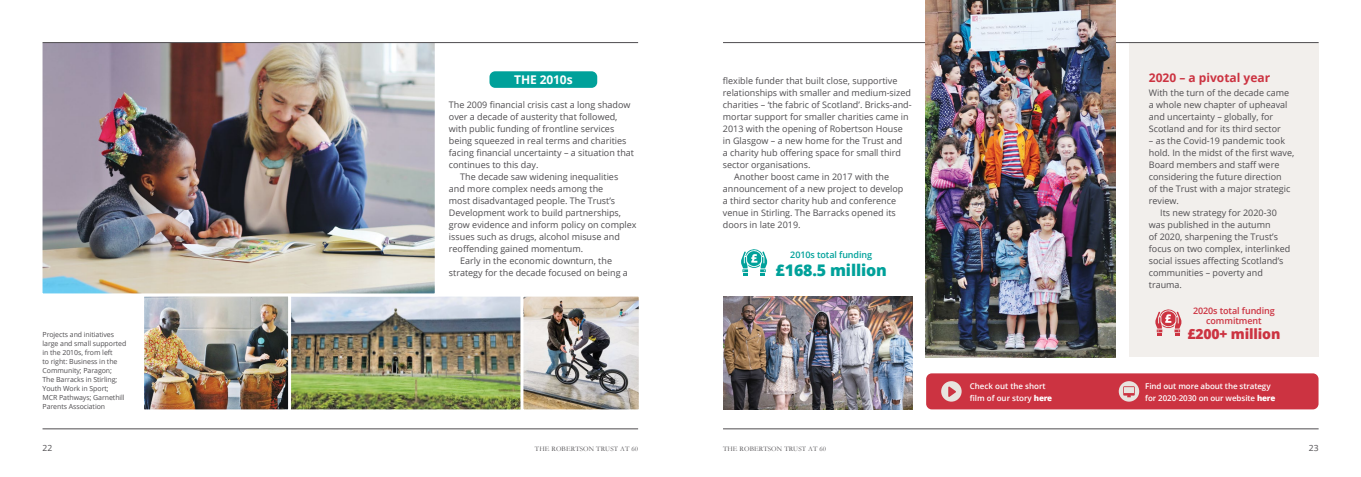
<style>
.page{position:relative;width:1361px;height:477px;background:#fff}
.page>*{position:absolute;margin:0;border:0;box-sizing:border-box;transform-origin:0 0}
.t1{font:800 16px "Open Sans";letter-spacing:-.01em;color:#00a19a}
.t2{font:800 14px "Open Sans";letter-spacing:-.01em;color:#cc3341}
.t3{font:700 12px "Open Sans";color:#cc3341}
.t4{font:700 12px "Open Sans";letter-spacing:-.01em;color:#fff}
.t5{font:9px/12px "Open Sans";color:#4f4d50}
.t6{font:600 9px/10px "Open Sans";letter-spacing:-.01em;color:#cc3341;text-align:center}
.t7{font:600 9px "Open Sans";letter-spacing:-.01em;color:#00a19a}
.t8{font:8.5px "Open Sans";color:#4f4d50}
.t9{font:600 8px/12px "Open Sans";letter-spacing:-.01em;color:#fff}
.t10{font:7px/9px "Open Sans";letter-spacing:-.01em;color:#4f4d50}
.t11{font:7px "Garamond";letter-spacing:.02em;color:#4f4d50}
.s1{font-weight:800}
</style>
<div class="page">
<img style="left:293px;top:296px;width:226px;height:114px">
<img style="left:144px;top:297px;width:149px;height:113px">
<img style="left:519px;top:296px;width:120px;height:114px">
<img style="left:42px;top:42px;width:397px;height:255px">
<div style="left:926px;top:373px;width:392px;height:36px;background:#cc3341;border-radius:6px"></div>
<div style="left:489px;top:71px;width:108px;height:17px;background:#00a19a;border-radius:6px"></div>
<div style="left:1129px;top:43px;width:189px;height:314px;background:#f2efec"></div>
<hr style="left:723px;top:42px;width:595px;height:1px;background:#4f4d50">
<hr style="left:723px;top:428px;width:595px;height:1px;background:#4f4d50">
<img style="left:925px;top:0;width:190px;height:357px">
<hr style="left:43px;top:42px;width:595px;height:1px;background:#4f4d50">
<hr style="left:43px;top:428px;width:595px;height:1px;background:#4f4d50">
<svg style="left:741px;top:249px;width:26px;height:26px"></svg>
<img style="left:723px;top:296px;width:189px;height:113px">
<div style="left:941px;top:381px;width:20px;height:20px;background:#e8e4df;border-radius:50%"></div>
<svg style="left:948px;top:386px;width:8px;height:10px"></svg>
<svg style="left:1118px;top:381px;width:21px;height:20px"></svg>
<svg style="left:1123px;top:386px;width:11px;height:11px"></svg>
<svg style="left:1155px;top:309px;width:26px;height:27px"></svg>
<p class="t10" style="left:43px;top:330px;width:85px">Projects and initiatives large and small supported in the 2010s, from left<br>to right: Business in the<br>Community; Paragon;<br>The Barracks in Stirling;<br>Youth Work in Sport;<br>MCR Pathways; Garnethill<br>Parents Association</p>
<h3 class="t4" style="left:514px;top:71px;width:60px">THE 2010s</h3>
<p class="t5" style="left:449px;top:99px;width:183px">The 2009 financial crisis cast a long shadow</p>
<p class="t5" style="left:449px;top:111px;width:170px">over a decade of austerity that followed,</p>
<p class="t5" style="left:449px;top:122px;width:167px">with public funding of frontline services</p>
<p class="t5" style="left:449px;top:134px;width:179px">being squeezed in real terms and charities</p>
<p class="t5" style="left:449px;top:146px;width:187px">facing financial uncertainty – a situation that</p>
<p class="t5" style="left:449px;top:158px;width:91px">continues to this day.</p>
<p class="t5" style="left:460px;top:170px;width:159px">The decade saw widening inequalities</p>
<p class="t5" style="left:449px;top:182px;width:156px">and more complex needs among the</p>
<p class="t5" style="left:449px;top:194px;width:168px">most disadvantaged people. The Trust’s</p>
<p class="t5" style="left:449px;top:206px;width:174px">Development work to build partnerships,</p>
<p class="t5" style="left:449px;top:218px;width:189px">grow evidence and inform policy on complex</p>
<p class="t5" style="left:449px;top:230px;width:172px">issues such as drugs, alcohol misuse and</p>
<p class="t5" style="left:449px;top:242px;width:136px">reoffending gained momentum.</p>
<p class="t5" style="left:460px;top:254px;width:153px">Early in the economic downturn, the</p>
<p class="t5" style="left:449px;top:266px;width:180px">strategy for the decade focused on being a</p>
<p class="t5" style="left:723px;top:74px;width:176px">flexible funder that built close, supportive</p>
<p class="t5" style="left:723px;top:86px;width:190px">relationships with smaller and medium-sized</p>
<p class="t5" style="left:723px;top:98px;width:190px">charities – ‘the fabric of Scotland’. Bricks-and-</p>
<p class="t5" style="left:723px;top:110px;width:187px">mortar support for smaller charities came in</p>
<p class="t5" style="left:723px;top:122px;width:181px">2013 with the opening of Robertson House</p>
<p class="t5" style="left:723px;top:134px;width:181px">in Glasgow – a new home for the Trust and</p>
<p class="t5" style="left:723px;top:146px;width:180px">a charity hub offering space for small third</p>
<p class="t5" style="left:723px;top:158px;width:89px">sector organisations.</p>
<p class="t5" style="left:734px;top:170px;width:156px">Another boost came in 2017 with the</p>
<p class="t5" style="left:723px;top:182px;width:182px">announcement of a new project to develop</p>
<p class="t5" style="left:723px;top:194px;width:175px">a third sector charity hub and conference</p>
<p class="t5" style="left:723px;top:206px;width:174px">venue in Stirling. The Barracks opened its</p>
<p class="t5" style="left:723px;top:218px;width:79px">doors in late 2019.</p>
<p class="t7" style="left:790px;top:248px;width:83px">2010s total funding</p>
<h1 class="t1" style="left:775px;top:258px;width:113px">£168.5 million</h1>
<h3 class="t3" style="left:1149px;top:69px;width:123px">2020 – a pivotal year</h3>
<p class="t5" style="left:1149px;top:87px;width:142px">With the turn of the decade came a whole new chapter of upheaval and uncertainty – globally, for<br>Scotland and for its third sector</p>
<p class="t5" style="left:1149px;top:134px;width:138px">– as the Covid-19 pandemic took</p>
<p class="t5" style="left:1149px;top:146px;width:147px">hold. In the midst of the first wave,</p>
<p class="t5" style="left:1149px;top:158px;width:132px">Board members and staff were</p>
<p class="t5" style="left:1149px;top:170px;width:134px">considering the future direction</p>
<p class="t5" style="left:1149px;top:182px;width:143px">of the Trust with a major strategic</p>
<p class="t5" style="left:1149px;top:194px;width:31px">review.</p>
<p class="t5" style="left:1160px;top:206px;width:118px">Its new strategy for 2020-30</p>
<p class="t5" style="left:1149px;top:218px;width:123px">was published in the autumn</p>
<p class="t5" style="left:1149px;top:230px;width:131px">of 2020, sharpening the Trust’s</p>
<p class="t5" style="left:1149px;top:242px;width:143px">focus on two complex, interlinked</p>
<p class="t5" style="left:1149px;top:254px;width:136px">social issues affecting Scotland’s</p>
<p class="t5" style="left:1149px;top:266px;width:116px">communities – poverty and</p>
<p class="t5" style="left:1149px;top:278px;width:35px">trauma.</p>
<p class="t6" style="left:1193px;top:305px;width:83px">2020s total funding commitment</p>
<h2 class="t2" style="left:1187px;top:323px;width:95px">£200+ million</h2>
<p class="t9" style="left:969px;top:379px;width:84px">Check out the short film of our story <span class="s1">here</span></p>
<p class="t9" style="left:1145px;top:379px;width:132px">Find out more about the strategy for 2020-2030 on our website <span class="s1">here</span></p>
<p class="t8" style="left:43px;top:442px;width:11px">22</p>
<p class="t11" style="left:535px;top:444px;width:105px">THE ROBERTSON TRUST AT 60</p>
<p class="t11" style="left:723px;top:444px;width:105px">THE ROBERTSON TRUST AT 60</p>
<p class="t8" style="left:1309px;top:442px;width:11px">23</p>
</div>
